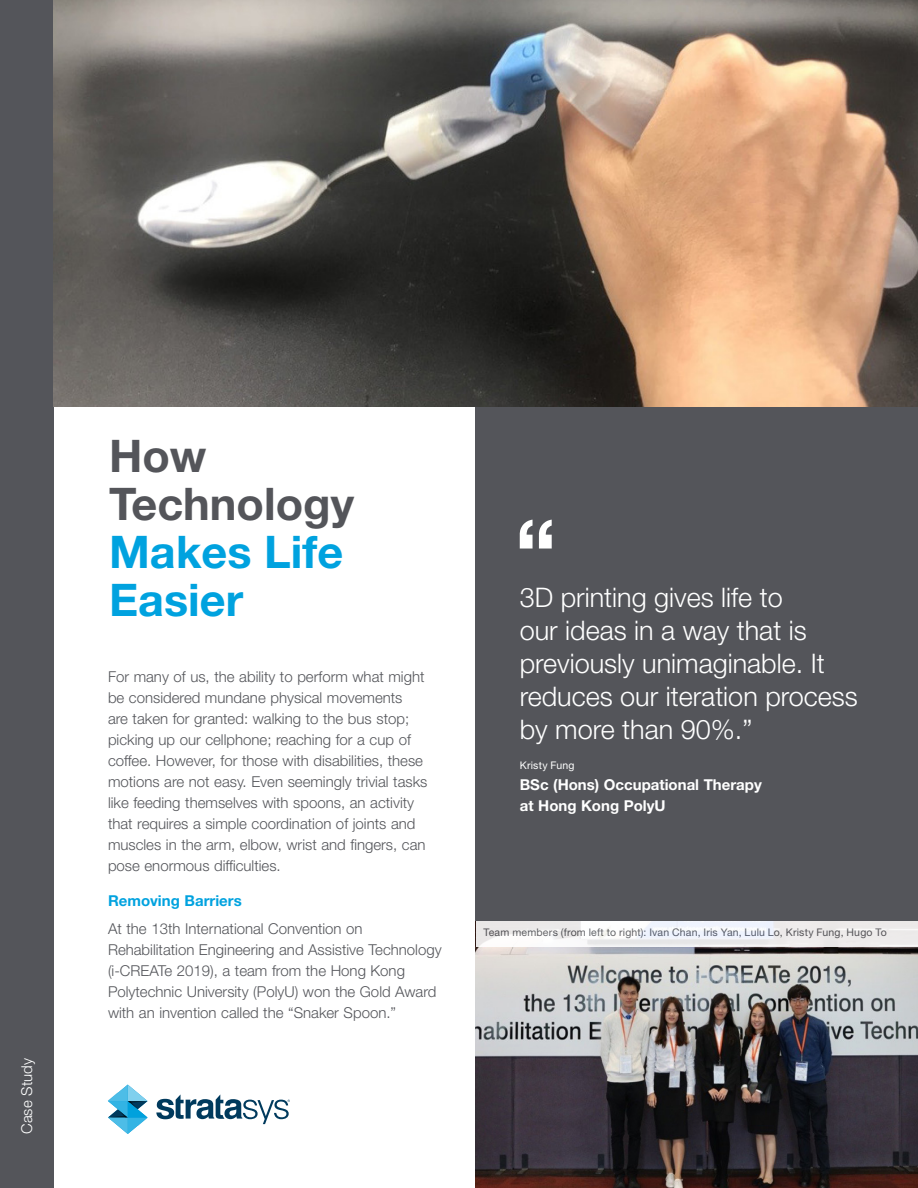
<style>
.page{position:relative;width:918px;height:1188px;background:#fff}
.page>*{position:absolute;margin:0;border:0;box-sizing:border-box;transform-origin:0 0}
.Page_Title{font:700 45px/48px "Helvetica Neue LT Std";color:#00a2df}
.Pull_out_Quote{font:300 27px/33px "Helvetica Neue LT Std";color:#fff}
.Para{font:300 15px/21px "Helvetica Neue LT Std";color:#54555a}
.Attribution_-_Compan{font:700 15px/21px "Helvetica Neue LT Std";color:#fff}
.Para_Header{font:700 15px "Helvetica Neue LT Std";color:#00a2df}
.t1{font:300 15px "Helvetica Neue LT Std";letter-spacing:.005em;color:#fff}
.t2{font:10.5px "Helvetica Neue LT Std";letter-spacing:.015em;color:#54555a}
.Attribution_-_Name{font:10.5px "Helvetica Neue LT Std";letter-spacing:.02em;color:#fff}
.s1{color:#54555a}
</style>
<div class="page">
<svg style="left:108px;top:1085px;width:40px;height:49px"></svg>
<svg style="left:156px;top:1094px;width:134px;height:30px"></svg>
<div style="left:0;top:0;width:54px;height:1188px;background:#54555a"></div>
<div style="left:476px;top:406px;width:442px;height:515px;background:#54555a"></div>
<svg style="left:520px;top:520px;width:32px;height:29px"></svg>
<img style="left:54px;top:0;width:864px;height:406px">
<img style="left:476px;top:947px;width:442px;height:241px">
<div style="left:476px;top:921px;width:442px;height:26px;background:linear-gradient(to bottom,#f1f1f4,#f1f0f1)"></div>
<p class="t1" style="left:18px;top:1134px;width:77px;rotate:-90deg">Case Study</p>
<p class="Page_Title" style="left:109px;top:431px;width:246px"><span class="s1">How<br>Technology<br></span>Makes Life<br>Easier</p>
<p class="Para" style="left:108px;top:666px;width:321px">For many of us, the ability to perform what might be considered mundane physical movements<br>are taken for granted: walking to the bus stop; picking up our cellphone; reaching for a cup of coffee. However, for those with disabilities, these motions are not easy. Even seemingly trivial tasks like feeding themselves with spoons, an activity that requires a simple coordination of joints and muscles in the arm, elbow, wrist and fingers, can pose enormous difficulties.</p>
<p class="Para_Header" style="left:108px;top:891px;width:135px">Removing Barriers</p>
<p class="Para" style="left:108px;top:918px;width:335px">At the 13th International Convention on Rehabilitation Engineering and Assistive Technology (i-CREATe 2019), a team from the Hong Kong Polytechnic University (PolyU) won the Gold Award with an invention called the “Snaker Spoon.”</p>
<p class="Pull_out_Quote" style="left:520px;top:580px;width:340px">3D printing gives life to<br>our ideas in a way that is previously unimaginable. It reduces our iteration process by more than 90%.”</p>
<p class="Attribution_-_Name" style="left:520px;top:759px;width:56px">Kristy Fung</p>
<p class="Attribution_-_Compan" style="left:520px;top:773px;width:244px">BSc (Hons) Occupational Therapy at Hong Kong PolyU</p>
<p class="t2" style="left:483px;top:926px;width:405px">Team members (from left to right): Ivan Chan, Iris Yan, Lulu Lo, Kristy Fung, Hugo To</p>
</div>
